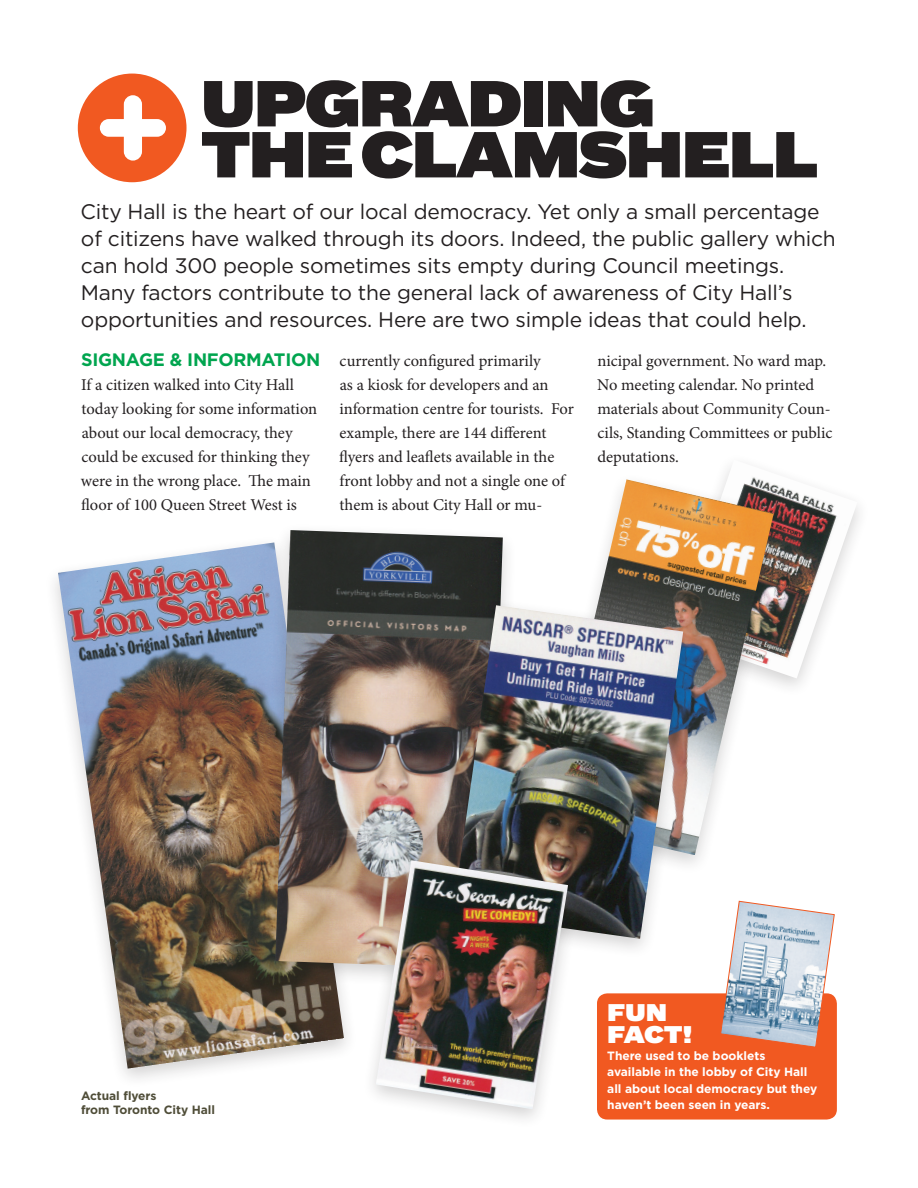
<style>
.page{position:relative;width:918px;height:1188px;background:#fff}
.page>*{position:absolute;margin:0;border:0;box-sizing:border-box;transform-origin:0 0}
.t1{font:60px/51px "Bau Super";letter-spacing:-.04em;color:#231f20}
.t2{font:22.5px/22.5px "Bau Super";color:#fff}
.t3{font:21px/27px "Gotham HTF";letter-spacing:-.01em;color:#231f20}
.t4{font:700 18px "Gotham HTF";letter-spacing:-.015em;color:#00a54f}
.t5{font:16.5px/24px "Minion Pro";color:#231f20}
.t6{font:700 12px/16.5px "Gotham HTF";letter-spacing:-.005em;color:#fff}
.t7{font:700 12px/13.5px "Gotham HTF";color:#4f4d38}
</style>
<div class="page">
<div style="left:78px;top:74px;width:109px;height:108px;background:#f15921;border-radius:50%"></div>
<svg style="left:100px;top:95px;width:66px;height:66px"></svg>
<img style="left:727px;top:468px;width:130px;height:210px">
<img style="left:58px;top:544px;width:286px;height:525px">
<div style="left:260px;top:522px;width:258px;height:468px;background:#231f20;opacity:.2"></div>
<img style="left:275px;top:530px;width:228px;height:438px">
<div style="left:534px;top:472px;width:254px;height:404px;background:#231f20;opacity:.2"></div>
<img style="left:548px;top:479px;width:226px;height:376px">
<div style="left:439px;top:598px;width:259px;height:361px;background:#231f20;opacity:.2"></div>
<img style="left:453px;top:605px;width:230px;height:334px">
<div style="left:362px;top:853px;width:220px;height:277px;background:#231f20;opacity:.2"></div>
<img style="left:376px;top:860px;width:192px;height:249px">
<div style="left:597px;top:993px;width:240px;height:127px;background:#f15921;border-radius:10px"></div>
<svg style="left:720px;top:901px;width:114px;height:146px"></svg>
<h1 class="t1" style="left:201px;top:77px;width:620px">UPGRADING<br>THE CLAMSHELL</h1>
<p class="t3" style="left:80px;top:197px;width:757px">City Hall is the heart of our local democracy. Yet only a small percentage of citizens have walked through its doors. I ndeed, the public gallery which can hold 300 people sometimes sits empty during Council meetings.<br>Many factors contribute to the general lack of awareness of City Hall’s opportunities and resources. Here are two simple ideas that could help.</p>
<p class="t4" style="left:81px;top:349px;width:241px">Signage &amp; I nformation</p>
<p class="t5" style="left:81px;top:373px;width:238px">If a citizen walked into City Hall today looking for some information about our local democracy, they could be excused for thinking they were in the wrong place. The main floor of 100 Queen Street West is</p>
<p class="t5" style="left:339px;top:349px;width:236px">currently configured primarily<br>as a kiosk for developers and an information centre for tourists. For example, there are 144 different flyers and leaflets available in the front lobby and not a single one of them is about City Hall or mu-</p>
<p class="t5" style="left:597px;top:349px;width:237px">nicipal government. No ward map.<br>No meeting calendar. No printed materials about Community Coun&shy;cils, Standing Committees or public deputations.</p>
<p class="t7" style="left:81px;top:1089px;width:135px">Actual flyers<br>from Toronto City Hall</p>
<h2 class="t2" style="left:607px;top:1000px;width:87px">FUN<br>FACT!</h2>
<p class="t6" style="left:607px;top:1047px;width:211px">There used to be booklets available in the lobby of City Hall all about local democracy but they haven’t been seen in years.</p>
</div>
